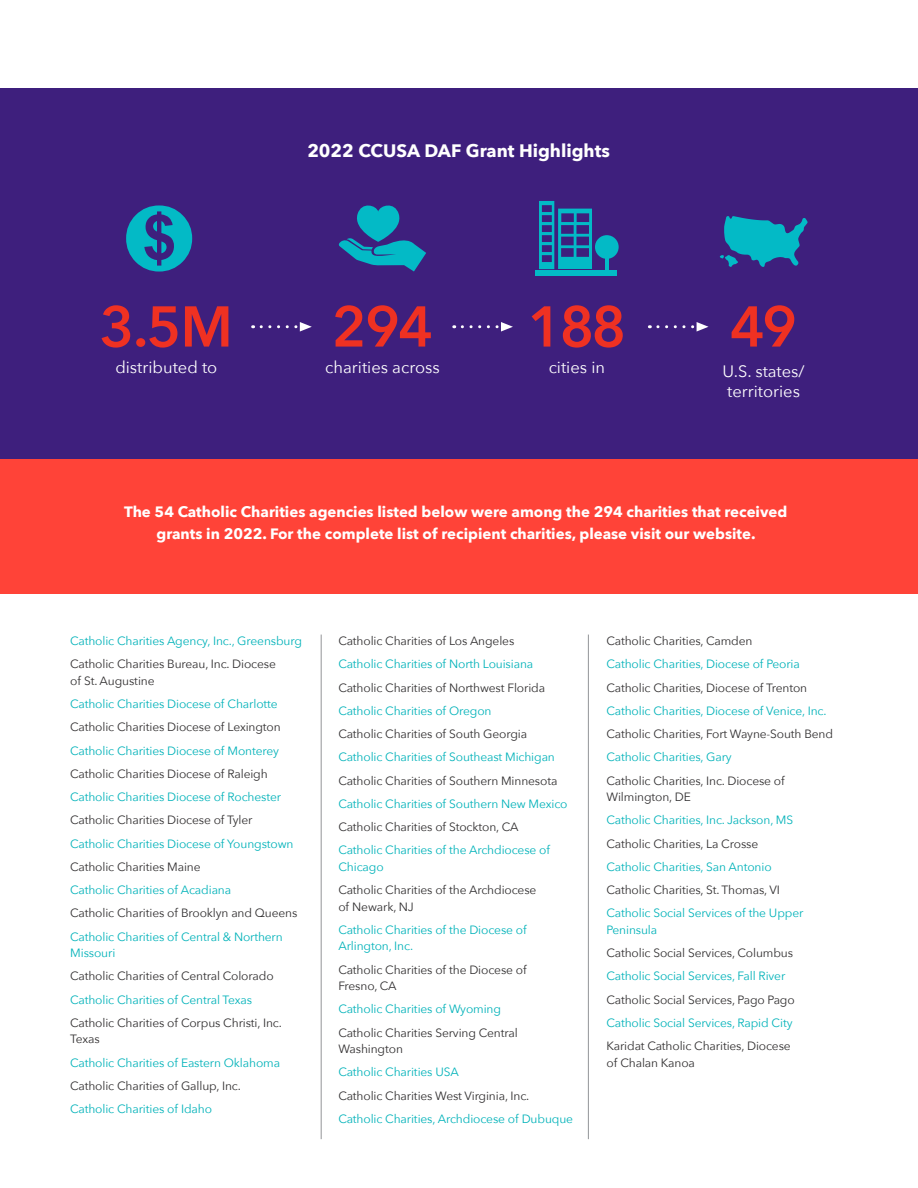
<style>
.page{position:relative;width:918px;height:1188px;background:#fff}
.page>*{position:absolute;margin:0;border:0;box-sizing:border-box;transform-origin:0 0}
.large_number_text{font:600 56.85px "Avenir Next";letter-spacing:-.035em;color:#ef3122}
.main_body_text{font:700 18px "Avenir Next";color:#fff}
.large_number_text-2{font:16.5px/19.8px "Avenir Next";color:#fff}
.main_body_text-2{font:700 15px/22.5px "Avenir Next";color:#fff;text-align:center}
.main_body_text-3{font:12px/16.5px "Avenir Next";letter-spacing:-.01em;color:#312f30}
.main_body_text-4{font:12px/16.5px "Avenir Next";letter-spacing:-.01em;color:#00b2b9}
</style>
<div class="page">
<div style="left:0;top:88px;width:918px;height:371px;background:#3e1f7d"></div>
<div style="left:0;top:459px;width:918px;height:135px;background:#ff4338"></div>
<hr style="left:321px;top:635px;width:1px;height:504px;background:#939598">
<hr style="left:588px;top:635px;width:1px;height:504px;background:#939598">
<svg style="left:339px;top:205px;width:87px;height:67px"></svg>
<svg style="left:126px;top:205px;width:66px;height:67px"></svg>
<hr style="left:605px;top:253px;width:3px;height:16px;background:#03bac6">
<div style="left:535px;top:271px;width:81px;height:5px;background:#03bac6"></div>
<div style="left:595px;top:235px;width:24px;height:24px;background:#03bac6;border-radius:50%"></div>
<svg style="left:539px;top:201px;width:53px;height:68px"></svg>
<svg style="left:261px;top:322px;width:51px;height:10px"></svg>
<svg style="left:462px;top:322px;width:51px;height:10px"></svg>
<svg style="left:658px;top:322px;width:51px;height:10px"></svg>
<svg style="left:720px;top:216px;width:88px;height:51px"></svg>
<p class="large_number_text" style="left:100px;top:278px;width:135px">3.5M</p>
<p class="large_number_text-2" style="left:115px;top:357px;width:103px">distributed to</p>
<p class="main_body_text" style="left:307px;top:135px;width:304px">2022 CCUSA DAF Grant Highlights</p>
<p class="large_number_text" style="left:332px;top:278px;width:103px">294</p>
<p class="large_number_text-2" style="left:325px;top:357px;width:116px">charities across</p>
<p class="large_number_text" style="left:528px;top:278px;width:100px">188</p>
<p class="large_number_text-2" style="left:549px;top:357px;width:58px">cities in</p>
<p class="large_number_text" style="left:730px;top:278px;width:68px">49</p>
<p class="large_number_text-2" style="left:723px;top:360px;width:84px">U.S. states/ territories</p>
<p class="main_body_text-2" style="left:124px;top:500px;width:665px">The 54 Catholic Charities agencies listed below were among the 294 charities that received grants in 2022. For the complete list of recipient charities, please visit our website.</p>
<p class="main_body_text-4" style="left:70px;top:632px;width:233px">Catholic Charities Agency, Inc., Greensburg</p>
<p class="main_body_text-3" style="left:70px;top:655px;width:207px">Catholic Charities Bureau, Inc. Diocese of St. Augustine</p>
<p class="main_body_text-4" style="left:70px;top:695px;width:209px">Catholic Charities Diocese of Charlotte</p>
<p class="main_body_text-3" style="left:70px;top:718px;width:212px">Catholic Charities Diocese of Lexington</p>
<p class="main_body_text-4" style="left:70px;top:742px;width:210px">Catholic Charities Diocese of Monterey</p>
<p class="main_body_text-3" style="left:70px;top:765px;width:199px">Catholic Charities Diocese of Raleigh</p>
<p class="main_body_text-4" style="left:70px;top:788px;width:212px">Catholic Charities Diocese of Rochester</p>
<p class="main_body_text-3" style="left:70px;top:811px;width:184px">Catholic Charities Diocese of Tyler</p>
<p class="main_body_text-4" style="left:70px;top:835px;width:225px">Catholic Charities Diocese of Youngstown</p>
<p class="main_body_text-3" style="left:70px;top:858px;width:132px">Catholic Charities Maine</p>
<p class="main_body_text-4" style="left:70px;top:881px;width:162px">Catholic Charities of Acadiana</p>
<p class="main_body_text-3" style="left:70px;top:904px;width:229px">Catholic Charities of Brooklyn and Queens</p>
<p class="main_body_text-4" style="left:70px;top:928px;width:214px">Catholic Charities of Central &amp; Northern<br>Missouri</p>
<p class="main_body_text-3" style="left:70px;top:967px;width:205px">Catholic Charities of Central Colorado</p>
<p class="main_body_text-4" style="left:70px;top:991px;width:183px">Catholic Charities of Central Texas</p>
<p class="main_body_text-3" style="left:70px;top:1014px;width:213px">Catholic Charities of Corpus Christi, Inc.<br>Texas</p>
<p class="main_body_text-4" style="left:70px;top:1054px;width:211px">Catholic Charities of Eastern Oklahoma</p>
<p class="main_body_text-3" style="left:70px;top:1077px;width:172px">Catholic Charities of Gallup, Inc.</p>
<p class="main_body_text-4" style="left:70px;top:1100px;width:143px">Catholic Charities of Idaho</p>
<p class="main_body_text-3" style="left:338px;top:632px;width:177px">Catholic Charities of Los Angeles</p>
<p class="main_body_text-4" style="left:338px;top:655px;width:196px">Catholic Charities of North Louisiana</p>
<p class="main_body_text-3" style="left:338px;top:679px;width:208px">Catholic Charities of Northwest Florida</p>
<p class="main_body_text-4" style="left:338px;top:702px;width:155px">Catholic Charities of Oregon</p>
<p class="main_body_text-3" style="left:338px;top:725px;width:190px">Catholic Charities of South Georgia</p>
<p class="main_body_text-4" style="left:338px;top:748px;width:218px">Catholic Charities of Southeast Michigan</p>
<p class="main_body_text-3" style="left:338px;top:772px;width:221px">Catholic Charities of Southern Minnesota</p>
<p class="main_body_text-4" style="left:338px;top:795px;width:231px">Catholic Charities of Southern New Mexico</p>
<p class="main_body_text-3" style="left:338px;top:818px;width:182px">Catholic Charities of Stockton, CA</p>
<p class="main_body_text-4" style="left:338px;top:841px;width:213px">Catholic Charities of the Archdiocese of<br>Chicago</p>
<p class="main_body_text-3" style="left:338px;top:881px;width:200px">Catholic Charities of the Archdiocese of Newark, NJ</p>
<p class="main_body_text-4" style="left:338px;top:921px;width:190px">Catholic Charities of the Diocese of<br>Arlington, Inc.</p>
<p class="main_body_text-3" style="left:338px;top:961px;width:190px">Catholic Charities of the Diocese of<br>Fresno, CA</p>
<p class="main_body_text-4" style="left:338px;top:1000px;width:164px">Catholic Charities of Wyoming</p>
<p class="main_body_text-3" style="left:338px;top:1024px;width:181px">Catholic Charities Serving Central<br>Washington</p>
<p class="main_body_text-4" style="left:338px;top:1063px;width:122px">Catholic Charities USA</p>
<p class="main_body_text-3" style="left:338px;top:1087px;width:192px">Catholic Charities West Virginia, Inc.</p>
<p class="main_body_text-4" style="left:338px;top:1110px;width:236px">Catholic Charities, Archdiocese of Dubuque</p>
<p class="main_body_text-3" style="left:607px;top:632px;width:147px">Catholic Charities, Camden</p>
<p class="main_body_text-4" style="left:607px;top:655px;width:195px">Catholic Charities, Diocese of Peoria</p>
<p class="main_body_text-3" style="left:607px;top:679px;width:202px">Catholic Charities, Diocese of Trenton</p>
<p class="main_body_text-4" style="left:607px;top:702px;width:222px">Catholic Charities, Diocese of Venice, Inc.</p>
<p class="main_body_text-3" style="left:607px;top:725px;width:228px">Catholic Charities, Fort Wayne-South Bend</p>
<p class="main_body_text-4" style="left:607px;top:748px;width:127px">Catholic Charities, Gary</p>
<p class="main_body_text-3" style="left:607px;top:772px;width:180px">Catholic Charities, Inc. Diocese of<br>Wilmington, DE</p>
<p class="main_body_text-4" style="left:607px;top:811px;width:188px">Catholic Charities, Inc. Jackson, MS</p>
<p class="main_body_text-3" style="left:607px;top:835px;width:153px">Catholic Charities, La Crosse</p>
<p class="main_body_text-4" style="left:607px;top:858px;width:167px">Catholic Charities, San Antonio</p>
<p class="main_body_text-3" style="left:607px;top:881px;width:175px">Catholic Charities, St. Thomas, VI</p>
<p class="main_body_text-4" style="left:607px;top:904px;width:198px">Catholic Social Services of the Upper<br>Peninsula</p>
<p class="main_body_text-3" style="left:607px;top:944px;width:188px">Catholic Social Services, Columbus</p>
<p class="main_body_text-4" style="left:607px;top:967px;width:180px">Catholic Social Services, Fall River</p>
<p class="main_body_text-3" style="left:607px;top:991px;width:190px">Catholic Social Services, Pago Pago</p>
<p class="main_body_text-4" style="left:607px;top:1014px;width:187px">Catholic Social Services, Rapid City</p>
<p class="main_body_text-3" style="left:607px;top:1037px;width:186px">Karidat Catholic Charities, Diocese of Chalan Kanoa</p>
</div>
